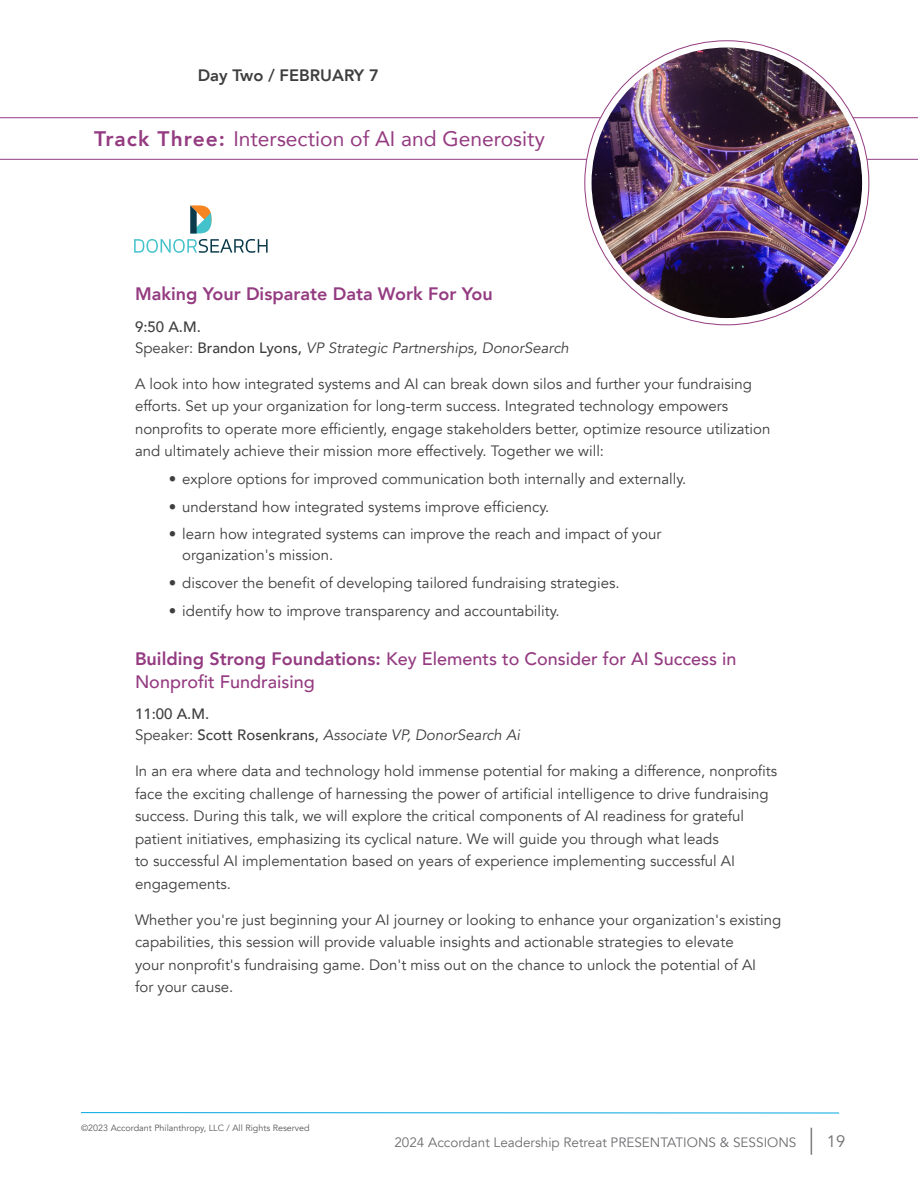
<style>
.page{position:relative;width:918px;height:1188px;background:#fff}
.page>*{position:absolute;margin:0;border:0;box-sizing:border-box;transform-origin:0 0}
.Bulleted_List{font:21px "Avenir";color:#943b81}
.Standard_Body_Copy{font:500 18px/22.5px "Avenir";color:#943b81}
.Standard_Body_Copy-2{font:800 18px "Avenir";color:#943b81}
.Bulleted_List-2{font:800 16.5px "Avenir";color:#3e3e3f}
.t1{font:16.5px "Avenir";color:#6c6d70}
.Session_Description{font:15px/22.5px "Avenir";color:#3e3e3f}
.Bulleted_List-3{font:italic 15px "Avenir";color:#3e3e3f}
.Bulleted_List-4{font:500 15px "Avenir";color:#3e3e3f}
.t2{font:13.5px "Avenir";color:#6c6d70}
.t3{font:9px "Avenir";color:#58595b}
.s1{font-weight:800}
.s2{font-style:normal}
.s3{font-weight:500;font-style:normal}
.s4{font-weight:300;font-size:27px}
</style>
<div class="page">
<hr style="left:81px;top:1112px;width:758px;height:1px;background:#00a7e1">
<hr style="left:0;top:117px;width:918px;height:1px;background:#943b81">
<hr style="left:0;top:159px;width:918px;height:1px;background:#943b81">
<svg style="left:585px;top:41px;width:284px;height:284px"></svg>
<img style="left:592px;top:48px;width:270px;height:270px;border-radius:135px">
<svg style="left:134px;top:239px;width:134px;height:14px"></svg>
<svg style="left:190px;top:205px;width:22px;height:28px"></svg>
<p class="Bulleted_List-2" style="left:198px;top:62px;width:183px">Day Two / FEBRUARY 7</p>
<p class="Bulleted_List" style="left:94px;top:122px;width:452px"><span class="s1">Track Three:</span> Intersection of AI and Generosity</p>
<p class="Standard_Body_Copy-2" style="left:135px;top:280px;width:359px">Making Your Disparate Data Work For You</p>
<p class="Bulleted_List-4" style="left:135px;top:313px;width:67px">9:50 A.M.</p>
<p class="Bulleted_List-3" style="left:135px;top:338px;width:435px"><span class="s2">Speaker:</span> <span class="s3">Brandon Lyons,</span> VP Strategic Partnerships, DonorSearch</p>
<p class="Session_Description" style="left:135px;top:372px;width:637px">A look into how integrated systems and AI can break down silos and further your fundraising efforts. Set up your organization for long-term success. Integrated technology empowers nonprofits to operate more efficiently, engage stakeholders better, optimize resource utilization and ultimately achieve their mission more effectively. Together we will:</p>
<p class="Session_Description" style="left:169px;top:468px;width:519px">• explore options for improved communication both internally and externally.</p>
<p class="Session_Description" style="left:169px;top:495px;width:382px">• understand how integrated systems improve efficiency.</p>
<p class="Session_Description" style="left:182px;top:524px;width:481px;line-height:21px;text-indent:-14px">• learn how integrated systems can improve the reach and impact of your organization's mission.</p>
<p class="Session_Description" style="left:169px;top:572px;width:452px">• discover the benefit of developing tailored fundraising strategies.</p>
<p class="Session_Description" style="left:169px;top:600px;width:392px">• identify how to improve transparency and accountability.</p>
<p class="Standard_Body_Copy" style="left:135px;top:647px;width:603px"><span class="s1">Building Strong Foundations:</span> Key Elements to Consider for AI Success in<br>Nonprofit Fundraising</p>
<p class="Bulleted_List-4" style="left:135px;top:701px;width:76px">11:00 A.M.</p>
<p class="Bulleted_List-3" style="left:135px;top:726px;width:387px"><span class="s2">Speaker:</span> <span class="s3">Scott Rosenkrans,</span> Associate VP, DonorSearch Ai</p>
<p class="Session_Description" style="left:135px;top:760px;width:644px">In an era where data and technology hold immense potential for making a difference, nonprofits face the exciting challenge of harnessing the power of artificial intelligence to drive fundraising success. During this talk, we will explore the critical components of AI readiness for grateful patient initiatives, emphasizing its cyclical nature. We will guide you through what leads<br>to successful AI implementation based on years of experience implementing successful AI engagements.</p>
<p class="Session_Description" style="left:135px;top:909px;width:648px">Whether you're just beginning your AI journey or looking to enhance your organization's existing capabilities, this session will provide valuable insights and actionable strategies to elevate<br>your nonprofit's fundraising game. Don't miss out on the chance to unlock the potential of AI<br>for your cause.</p>
<p class="t3" style="left:81px;top:1123px;width:230px">©2023 Accordant Philanthropy, LLC / All Rights Reserved</p>
<p class="t2" style="left:394px;top:1134px;width:404px">2024 Accordant Leadership Retreat PRESENTATIONS &amp; SESSIONS</p>
<p class="t1" style="left:808px;top:1131px;width:38px"><span class="s4">|</span> 19</p>
</div>
